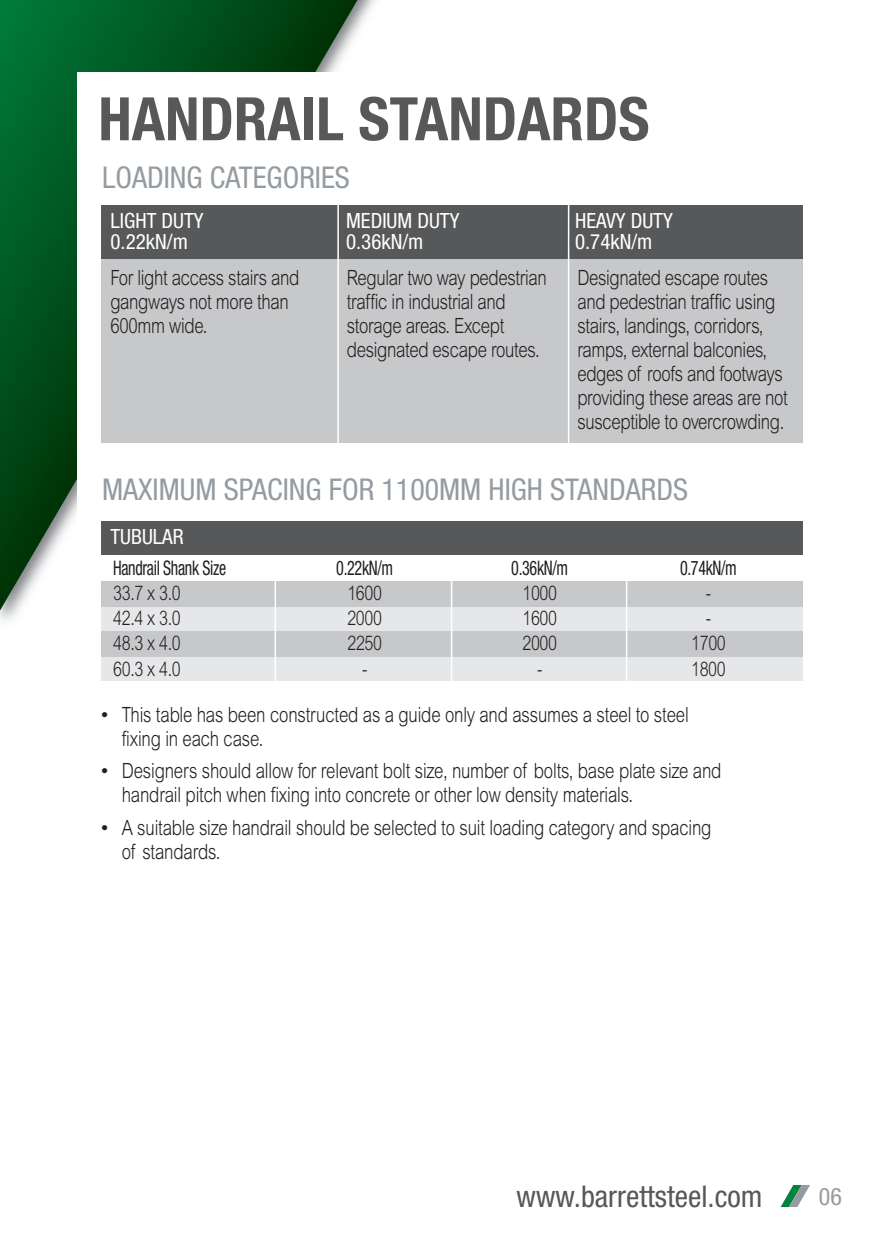
<style>
.page{position:relative;width:893px;height:1259px;background:#fff}
.page>*{position:absolute;margin:0;border:0;box-sizing:border-box;transform-origin:0 0}
.t1{font:700 condensed 60px "Helvetica Neue";color:#57585a}
.t2{font:condensed 30px "Helvetica Neue";color:#959ca1}
.t3{font:condensed 30px "Helvetica Neue";color:#57585a}
.t4{font:condensed 24px "Helvetica Neue";color:#959ca1}
.t5{font:300 21px/24px "Arial";letter-spacing:-.02em;color:#231f20;scale:.8 1}
.t6{font:300 21px/24px "Arial";letter-spacing:-.02em;color:#231f20}
.t7{font:condensed 21px/21px "Helvetica Neue";color:#fff}
.t8{font:300 20.1px "Arial";letter-spacing:-.02em;color:#231f20;scale:.8 1}
.t9{font:condensed 20.1px "Helvetica Neue";letter-spacing:-.02em;color:#231f20;scale:.8 1}
</style>
<div class="page">
<img style="left:0;top:0;width:372px;height:610px">
<div style="left:78px;top:72px;width:497px;height:570px;background:#fff"></div>
<svg style="left:781px;top:1185px;width:29px;height:22px"></svg>
<div style="left:101px;top:592px;width:702px;height:89px;background:#e6e7e9"></div>
<div style="left:101px;top:259px;width:702px;height:184px;background:#c7c8ca"></div>
<div style="left:101px;top:581px;width:702px;height:26px;background:#c7c8ca"></div>
<div style="left:101px;top:632px;width:702px;height:25px;background:#c7c8ca"></div>
<div style="left:101px;top:205px;width:702px;height:54px;background:#57585a"></div>
<div style="left:101px;top:521px;width:702px;height:33px;background:#57585a"></div>
<hr style="left:337px;top:198px;width:2px;height:253px;background:#fff">
<hr style="left:568px;top:198px;width:1px;height:253px;background:#fff">
<hr style="left:275px;top:562px;width:1px;height:138px;background:#fff">
<hr style="left:451px;top:562px;width:1px;height:138px;background:#fff">
<hr style="left:626px;top:562px;width:1px;height:138px;background:#fff">
<h1 class="t1" style="left:98px;top:69px;width:553px">HANDRAIL STANDARDS</h1>
<h2 class="t2" style="left:102px;top:164px;width:249px">LOADING CATEGORIES</h2>
<p class="t7" style="left:111px;top:211px;width:94px">LIGHT DUTY<br>0.22kN/m</p>
<p class="t7" style="left:346px;top:211px;width:115px">MEDIUM DUTY<br>0.36kN/m</p>
<p class="t7" style="left:575px;top:211px;width:99px">HEAVY DUTY<br>0.74kN/m</p>
<p class="t5" style="left:111px;top:267px;width:238px">For light access stairs and gangways not more than<br>600mm wide.</p>
<p class="t5" style="left:347px;top:267px;width:252px">Regular two way pedestrian traffic in industrial and storage areas. Except designated escape routes.</p>
<p class="t5" style="left:577px;top:267px;width:265px">Designated escape routes and pedestrian traffic using stairs, landings, corridors, ramps, external balconies, edges of roofs and footways providing these areas are not susceptible to overcrowding.</p>
<h2 class="t2" style="left:102px;top:476px;width:588px">MAXIMUM SPACING FOR 1100MM HIGH STANDARDS</h2>
<p class="t7" style="left:111px;top:527px;width:75px">TUBULAR</p>
<p class="t9" style="left:113px;top:559px;width:143px">Handrail Shank Size</p>
<p class="t9" style="left:336px;top:559px;width:73px">0.22kN/m</p>
<p class="t9" style="left:511px;top:559px;width:73px">0.36kN/m</p>
<p class="t9" style="left:680px;top:559px;width:73px">0.74kN/m</p>
<p class="t8" style="left:113px;top:584px;width:86px">33.7 x 3.0</p>
<p class="t8" style="left:347px;top:584px;width:45px">1600</p>
<p class="t8" style="left:522px;top:584px;width:45px">1000</p>
<p class="t8" style="left:706px;top:584px;width:8px">-</p>
<p class="t8" style="left:113px;top:610px;width:86px">42.4 x 3.0</p>
<p class="t8" style="left:347px;top:610px;width:45px">2000</p>
<p class="t8" style="left:522px;top:610px;width:45px">1600</p>
<p class="t8" style="left:706px;top:610px;width:8px">-</p>
<p class="t8" style="left:113px;top:635px;width:86px">48.3 x 4.0</p>
<p class="t8" style="left:347px;top:635px;width:45px">2250</p>
<p class="t8" style="left:522px;top:635px;width:45px">2000</p>
<p class="t8" style="left:691px;top:635px;width:45px">1700</p>
<p class="t8" style="left:113px;top:660px;width:86px">60.3 x 4.0</p>
<p class="t8" style="left:362px;top:660px;width:8px">-</p>
<p class="t8" style="left:537px;top:660px;width:8px">-</p>
<p class="t8" style="left:691px;top:660px;width:45px">1800</p>
<p class="t6" style="left:122px;top:704px;width:568px;text-indent:-22px">• This table has been constructed as a guide only and assumes a steel to steel fixing in each case.</p>
<p class="t6" style="left:122px;top:760px;width:601px;text-indent:-22px">• Designers should allow for relevant bolt size, number of bolts, base plate size and handrail pitch when fixing into concrete or other low density materials.</p>
<p class="t6" style="left:122px;top:817px;width:591px;text-indent:-22px">• A suitable size handrail should be selected to suit loading category and spacing of standards.</p>
<h2 class="t3" style="left:517px;top:1183px;width:247px">www.barrettsteel.com</h2>
<p class="t4" style="left:819px;top:1186px;width:25px">06</p>
</div>
